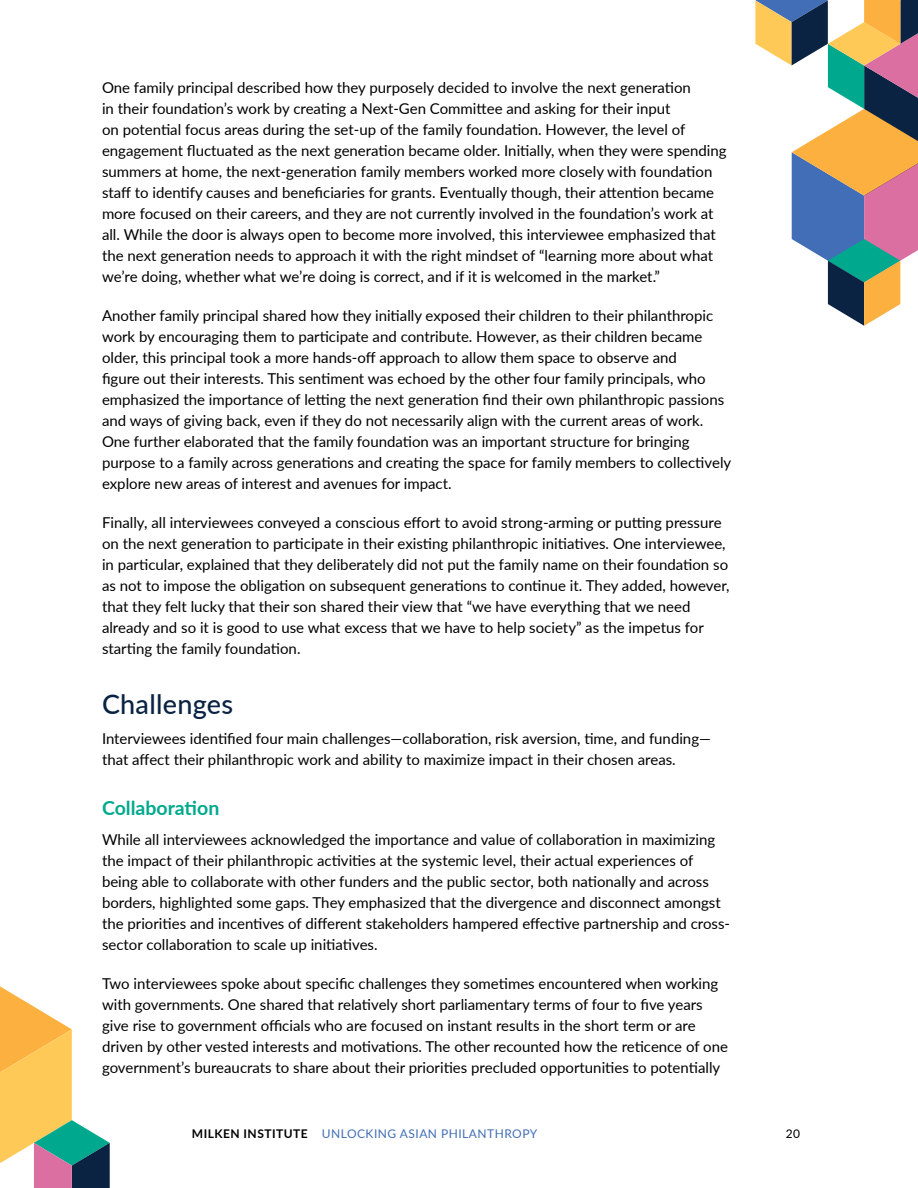
<style>
.page{position:relative;width:918px;height:1188px;background:#fff}
.page>*{position:absolute;margin:0;border:0;box-sizing:border-box;transform-origin:0 0}
.t1{font:500 27px "Lato";letter-spacing:.01em;color:#0a2343}
.t2{font:700 19.5px "Lato";color:#00a98d}
.t3{font:15px/21px "Lato";color:#000}
.t4{font:12px "Lato";letter-spacing:.04em;color:#416eb6}
.t5{font:12px "Lato";color:#000}
.s1{font-weight:700;color:#000}
</style>
<div class="page">
<svg style="left:755px;top:0;width:163px;height:326px"></svg>
<svg style="left:0;top:986px;width:110px;height:202px"></svg>
<p class="t3" style="left:102px;top:76px;width:626px">One family principal described how they purposely decided to involve the next generation<br>in their foundation’s work by creating a Next-Gen Committee and asking for their input<br>on potential focus areas during the set-up of the family foundation. However, the level of engagement fluctuated as the next generation became older. Initially, when they were spending summers at home, the next-generation family members worked more closely with foundation staff to identify causes and beneficiaries for grants. Eventually though, their attention became more focused on their careers, and they are not currently involved in the foundation’s work at all. While the door is always open to become more involved, this interviewee emphasized that the next generation needs to approach it with the right mindset of “learning more about what we’re doing, whether what we’re doing is correct, and if it is welcomed in the market.”</p>
<p class="t3" style="left:102px;top:304px;width:631px">Another family principal shared how they initially exposed their children to their philanthropic work by encouraging them to participate and contribute. However, as their children became older, this principal took a more hands-off approach to allow them space to observe and<br>figure out their interests. This sentiment was echoed by the other four family principals, who emphasized the importance of letting the next generation find their own philanthropic passions and ways of giving back, even if they do not necessarily align with the current areas of work.<br>One further elaborated that the family foundation was an important structure for bringing purpose to a family across generations and creating the space for family members to collectively explore new areas of interest and avenues for impact.</p>
<p class="t3" style="left:102px;top:511px;width:629px">Finally, all interviewees conveyed a conscious effort to avoid strong-arming or putting pressure on the next generation to participate in their existing philanthropic initiatives. One interviewee, in particular, explained that they deliberately did not put the family name on their foundation so as not to impose the obligation on subsequent generations to continue it. They added, however, that they felt lucky that their son shared their view that “we have everything that we need already and so it is good to use what excess that we have to help society” as the impetus for starting the family foundation.</p>
<h1 class="t1" style="left:102px;top:685px;width:133px">Challenges</h1>
<p class="t3" style="left:102px;top:727px;width:611px">Interviewees identified four main challenges—collaboration, risk aversion, time, and funding— that affect their philanthropic work and ability to maximize impact in their chosen areas.</p>
<h2 class="t2" style="left:102px;top:794px;width:119px">Collaboration</h2>
<p class="t3" style="left:102px;top:829px;width:630px">While all interviewees acknowledged the importance and value of collaboration in maximizing the impact of their philanthropic activities at the systemic level, their actual experiences of being able to collaborate with other funders and the public sector, both nationally and across borders, highlighted some gaps. They emphasized that the divergence and disconnect amongst the priorities and incentives of different stakeholders hampered effective partnership and cross&shy;sector collaboration to scale up initiatives.</p>
<p class="t3" style="left:102px;top:973px;width:628px">Two interviewees spoke about specific challenges they sometimes encountered when working with governments. One shared that relatively short parliamentary terms of four to five years give rise to government officials who are focused on instant results in the short term or are driven by other vested interests and motivations. The other recounted how the reticence of one government’s bureaucrats to share about their priorities precluded opportunities to potentially</p>
<p class="t4" style="left:192px;top:1125px;width:347px"><span class="s1">MILKEN INSTITUTE</span> UNLOCKING ASIAN PHILANTHROPY</p>
<p class="t5" style="left:786px;top:1125px;width:16px">20</p>
</div>
